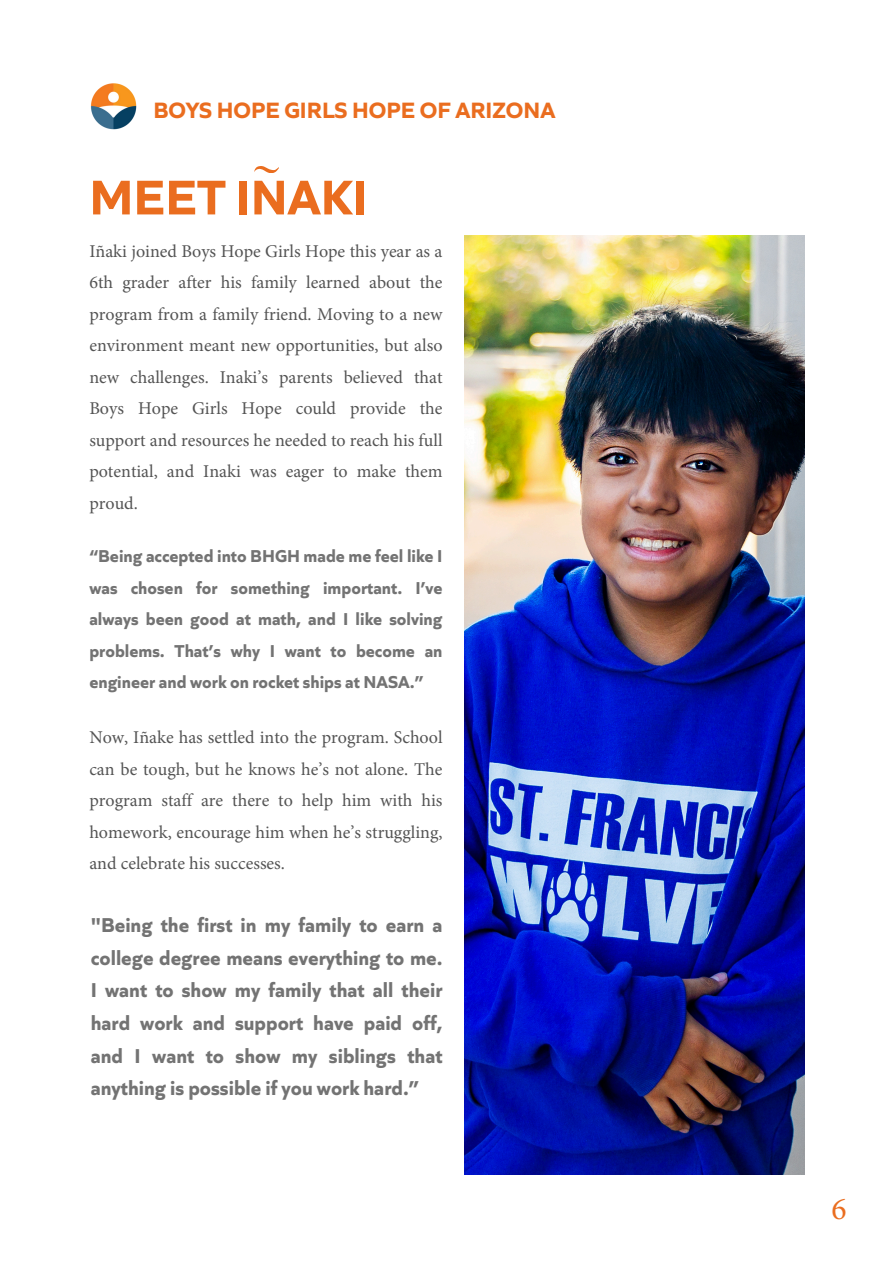
<style>
.page{position:relative;width:894px;height:1264px;background:#fff}
.page>*{position:absolute;margin:0;border:0;box-sizing:border-box;transform-origin:0 0}
.t1{font:700 51px "Quiet Sans";color:#ea6d1f}
.t2{font:31.5px "Minion Pro";color:#ea6d1f}
.t3{font:700 23.25px "Quiet Sans";color:#ea6d1f}
.t4{font:700 21px/32.7px "Quiet Sans";color:#737373;text-align:justify}
.t5{font:18px/31.5px "Minion Pro";color:#545454;text-align:justify}
.t6{font:700 18px/31.5px "Quiet Sans";color:#737373;text-align:justify}
</style>
<div class="page">
<img style="left:90px;top:83px;width:47px;height:47px">
<img style="left:464px;top:236px;width:340px;height:938px">
<svg style="left:254px;top:166px;width:25px;height:7px"></svg>
<p class="t3" style="left:153px;top:96px;width:403px">BOYS HOPE GIRLS HOPE OF ARIZONA</p>
<p class="t1" style="left:89px;top:165px;width:279px">MEET INAKI</p>
<p class="t5" style="left:89px;top:237px;width:354px">Iñaki joined Boys Hope Girls Hope this year as a 6th grader after his family learned about the program from a family friend. Moving to a new environment meant new opportunities, but also new challenges. Inaki’s parents believed that Boys Hope Girls Hope could provide the support and resources he needed to reach his full potential, and Inaki was eager to make them proud.</p>
<h1 class="t6" style="left:89px;top:540px;width:354px">“Being accepted into BHGH made me feel like I was chosen for something important. I’ve always been good at math, and I like solving problems. That’s why I want to become an engineer and work on rocket ships at NASA.”</h1>
<p class="t5" style="left:89px;top:723px;width:354px">Now, Iñake has settled into the program. School can be tough, but he knows he’s not alone. The program staff are there to help him with his homework, encourage him when he’s struggling, and celebrate his successes.</p>
<p class="t4" style="left:91px;top:908px;width:353px">"Being the first in my family to earn a college degree means everything to me.<br>I want to show my family that all their hard work and support have paid off, and I want to show my siblings that anything is possible if you work hard.”</p>
<p class="t2" style="left:831px;top:1196px;width:17px">6</p>
</div>
